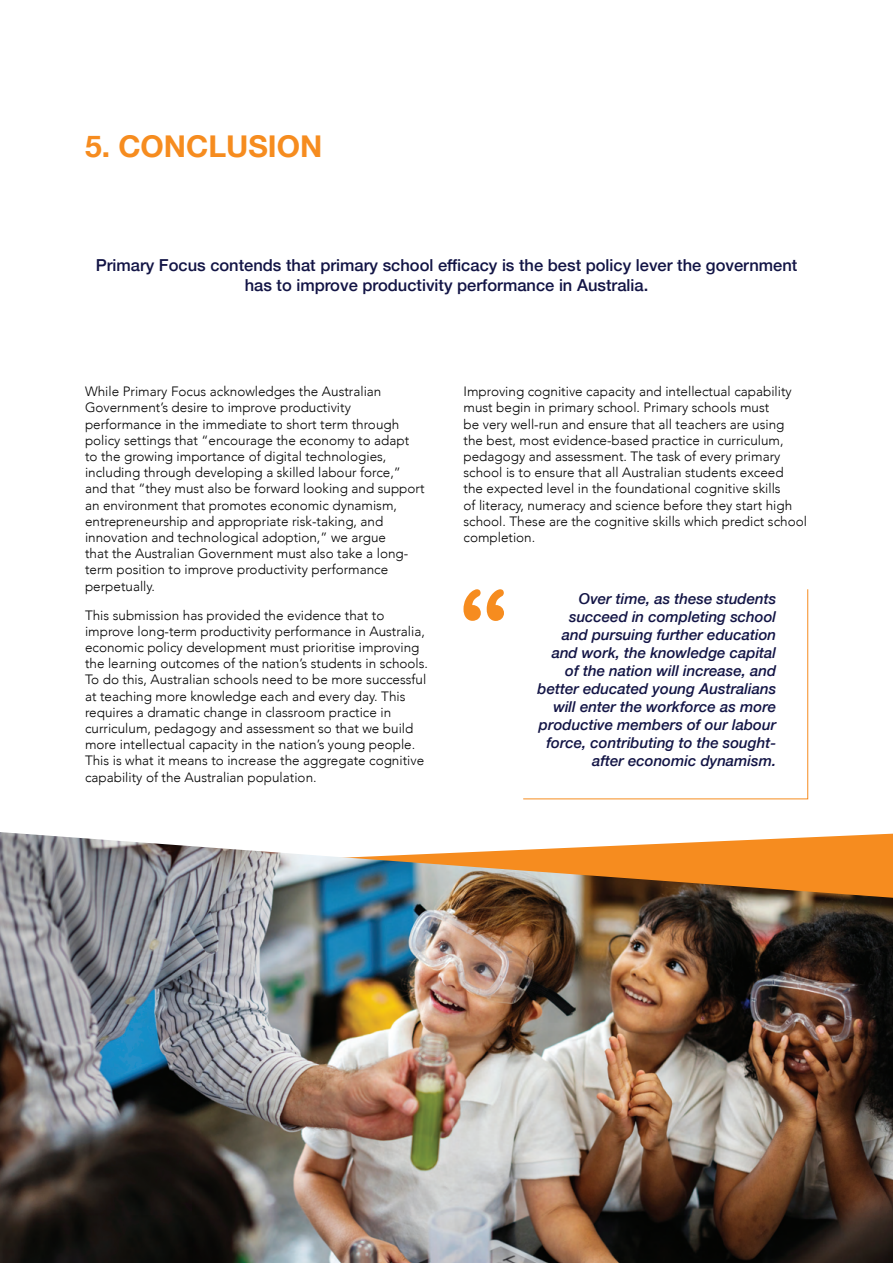
<style>
.page{position:relative;width:893px;height:1263px;background:#fff}
.page>*{position:absolute;margin:0;border:0;box-sizing:border-box;transform-origin:0 0}
.Heading{font:700 30px "Helvetica Neue";color:#f68c1f}
.Intro{font:500 16.5px/19.8px "Helvetica Neue";color:#121445;text-align:center}
.Pull_out_quote{font:italic 500 15px/18px "Helvetica Neue";color:#121445;text-align:right}
.Body{font:300 13.5px/16.2px "Avenir";color:#000}
</style>
<div class="page">
<svg style="left:463px;top:589px;width:41px;height:32px"></svg>
<svg style="left:523px;top:589px;width:285px;height:210px"></svg>
<img style="left:0;top:832px;width:893px;height:431px">
<p class="Heading" style="left:85px;top:123px;width:239px">5. CONCLUSION</p>
<p class="Intro" style="left:96px;top:254px;width:703px">Primary Focus contends that primary school efficacy is the best policy lever the government has to improve productivity performance in Australia.</p>
<p class="Body" style="left:85px;top:383px;width:341px">While Primary Focus acknowledges the Australian Government’s desire to improve productivity performance in the immediate to short term through policy settings that “encourage the economy to adapt to the growing importance of digital technologies, including through developing a skilled labour force,” and that “they must also be forward looking and support an environment that promotes economic dynamism, entrepreneurship and appropriate risk-taking, and innovation and technological adoption,” we argue<br>that the Australian Government must also take a long&shy;term position to improve productivity performance perpetually.</p>
<p class="Body" style="left:85px;top:607px;width:345px">This submission has provided the evidence that to improve long-term productivity performance in Australia, economic policy development must prioritise improving the learning outcomes of the nation’s students in schools.<br>To do this, Australian schools need to be more successful at teaching more knowledge each and every day. This requires a dramatic change in classroom practice in curriculum, pedagogy and assessment so that we build more intellectual capacity in the nation’s young people.<br>This is what it means to increase the aggregate cognitive capability of the Australian population.</p>
<p class="Body" style="left:463px;top:383px;width:345px">Improving cognitive capacity and intellectual capability must begin in primary school. Primary schools must<br>be very well-run and ensure that all teachers are using the best, most evidence-based practice in curriculum, pedagogy and assessment. The task of every primary school is to ensure that all Australian students exceed<br>the expected level in the foundational cognitive skills<br>of literacy, numeracy and science before they start high school. These are the cognitive skills which predict school completion.</p>
<p class="Pull_out_quote" style="left:538px;top:589px;width:240px">Over time, as these students succeed in completing school<br>and pursuing further education and work, the knowledge capital of the nation will increase, and better educated young Australians will enter the workforce as more productive members of our labour force, contributing to the sought&shy;after economic dynamism.</p>
</div>
